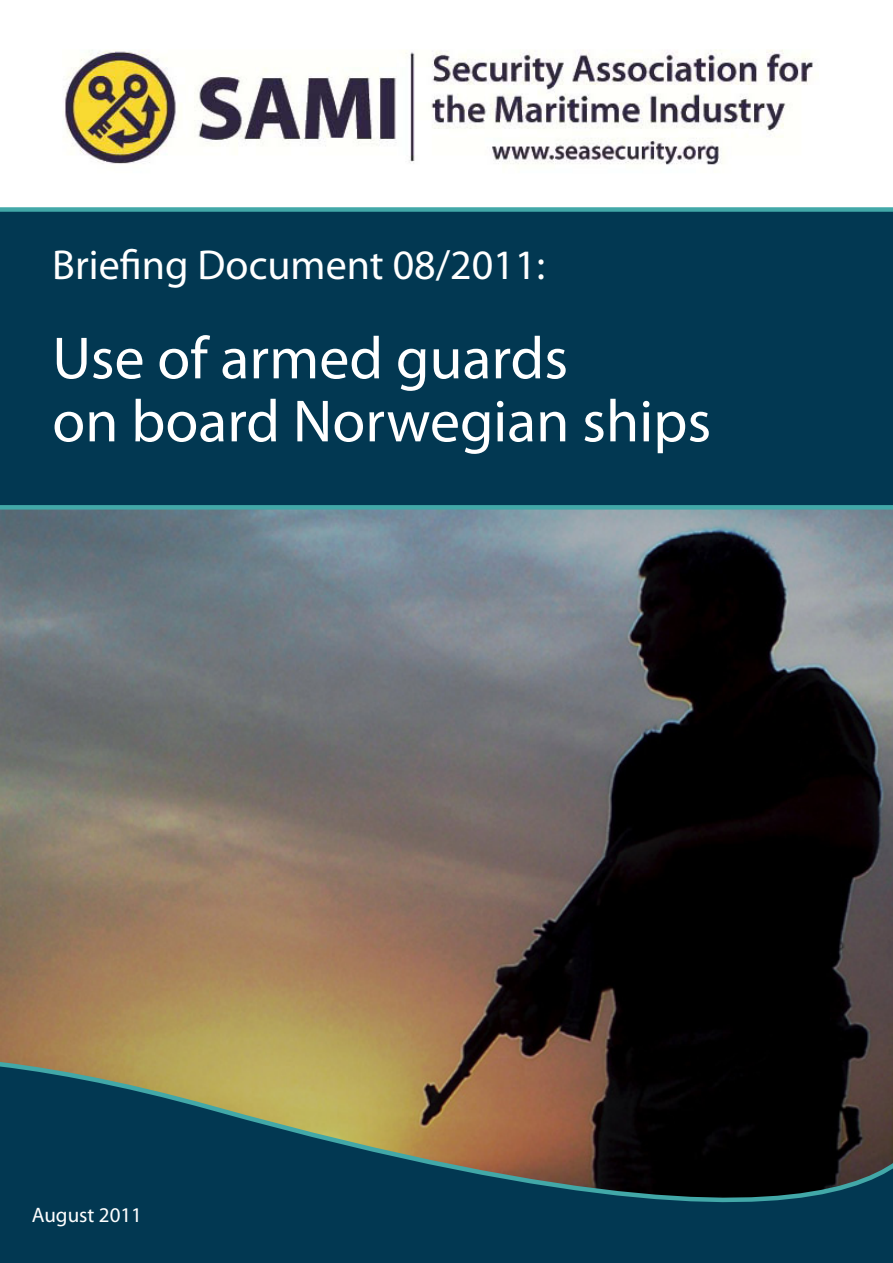
<style>
.page{position:relative;width:893px;height:1263px;background:#fff}
.page>*{position:absolute;margin:0;border:0;box-sizing:border-box;transform-origin:0 0}
.t1{font:60px "Myriad Pro";color:#fff}
.t2{font:42px "Myriad Pro";color:#fff}
.t3{font:21px "Myriad Pro";color:#fff}
</style>
<div class="page">
<img style="left:0;top:510px;width:893px;height:392px">
<div style="left:0;top:207px;width:893px;height:303px;background:#023852"></div>
<svg style="left:0;top:902px;width:893px;height:361px;background:#43483f"></svg>
<img style="left:65px;top:50px;width:748px;height:115px">
<p class="t2" style="left:52px;top:239px;width:494px">Briefing Document 08/2011:</p>
<p class="t1" style="left:52px;top:321px;width:517px">Use of armed guards</p>
<p class="t1" style="left:52px;top:384px;width:660px">on board Norwegian ships</p>
<p class="t3" style="left:32px;top:1201px;width:112px">August 2011</p>
</div>
